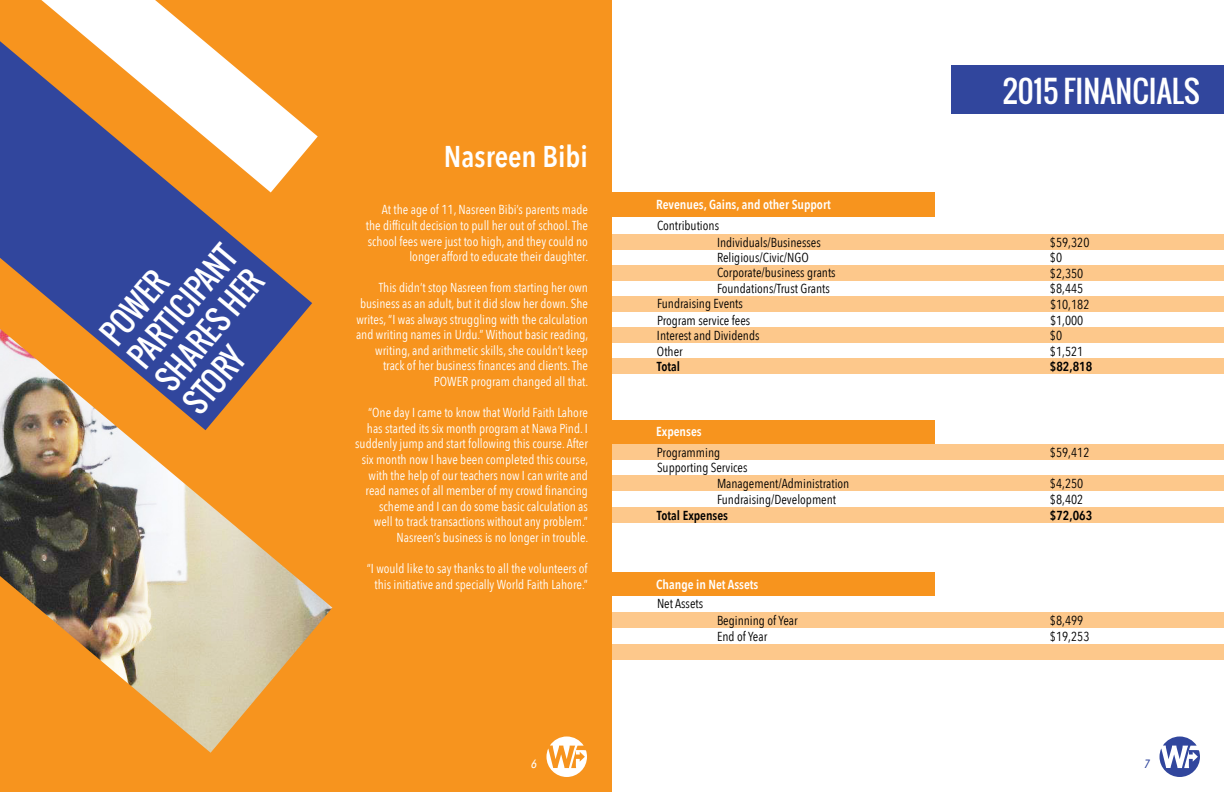
<style>
.page{position:relative;width:1224px;height:792px;background:#fff}
.page>*{position:absolute;margin:0;border:0;box-sizing:border-box;transform-origin:0 0}
.t1{font:30px/36px "Oswald";color:#fff}
.t2{font:600 30px "Avenir Next Condensed";color:#fff}
.t3{font:13px/15.6px "Avenir Next Condensed";color:#fff;text-align:right}
.t4{font:13px "Avenir Next Condensed";color:#000}
.t5{font:600 13px "Avenir Next Condensed";color:#fff}
.t6{font:600 13px "Avenir Next Condensed";color:#000}
.t7{font:italic 500 12px "Avenir Next Condensed";color:#fff}
.t8{font:italic 500 12px "Avenir Next Condensed";color:#31469d}
</style>
<div class="page">
<div style="left:0;top:0;width:612px;height:792px;background:#f7941e"></div>
<div style="left:612px;top:644px;width:612px;height:16px;background:#fdc88b"></div>
<div style="left:612px;top:507px;width:612px;height:16px;background:#fdc88b"></div>
<div style="left:612px;top:475px;width:612px;height:16px;background:#fdc88b"></div>
<div style="left:612px;top:444px;width:612px;height:16px;background:#fdc88b"></div>
<div style="left:612px;top:234px;width:612px;height:16px;background:#fdc88b"></div>
<div style="left:612px;top:328px;width:612px;height:15px;background:#fdc88b"></div>
<div style="left:612px;top:359px;width:612px;height:15px;background:#fdc88b"></div>
<div style="left:951px;top:66px;width:273px;height:48px;background:#31469d"></div>
<svg style="left:0;top:41px;width:312px;height:288px;fill:#31469d"></svg>
<img style="left:0;top:329px;width:332px;height:424px">
<svg style="left:41px;top:0;width:277px;height:192px"></svg>
<div style="left:612px;top:192px;width:323px;height:24px;background:#f7941e"></div>
<div style="left:612px;top:420px;width:323px;height:24px;background:#f7941e"></div>
<div style="left:611px;top:572px;width:324px;height:24px;background:#f7941e"></div>
<div style="left:612px;top:612px;width:612px;height:16px;background:#fdc88b"></div>
<div style="left:612px;top:296px;width:612px;height:16px;background:#fdc88b"></div>
<div style="left:612px;top:265px;width:612px;height:16px;background:#fdc88b"></div>
<svg style="left:1160px;top:736px;width:40px;height:41px"></svg>
<svg style="left:547px;top:736px;width:40px;height:41px"></svg>
<h1 class="t1" style="left:94px;top:328px;width:149px;rotate:-50deg">POWER<br>PARTICIPANT<br>SHARES HER<br>STORY</h1>
<h1 class="t2" style="left:444px;top:137px;width:146px">Nasreen Bibi</h1>
<p class="t3" style="left:366px;top:202px;width:224px">At the age of 11, Nasreen Bibi’s parents made the difficult decision to pull her out of school. The school fees were just too high, and they could no longer afford to educate their daughter.</p>
<p class="t3" style="left:356px;top:280px;width:234px">This didn’t stop Nasreen from starting her own business as an adult, but it did slow her down. She writes, “I was always struggling with the calculation and writing names in Urdu.” Without basic reading, writing, and arithmetic skills, she couldn’t keep track of her business finances and clients. The POWER program changed all that.</p>
<p class="t3" style="left:355px;top:405px;width:235px">“One day I came to know that World Faith Lahore has started its six month program at Nawa Pind. I suddenly jump and start following this course. After six month now I have been completed this course, with the help of our teachers now I can write and read names of all member of my crowd financing scheme and I can do some basic calculation as<br>well to track transactions without any problem.” Nasreen’s business is no longer in trouble.</p>
<p class="t3" style="left:367px;top:561px;width:223px;text-align:center">“I would like to say thanks to all the volunteers of this initiative and specially World Faith Lahore.”</p>
<p class="t5" style="left:656px;top:196px;width:176px">Revenues, Gains, and other Support</p>
<p class="t4" style="left:657px;top:217px;width:64px">Contributions</p>
<h1 class="t1" style="left:1003px;top:72px;width:199px">2015 FINANCIALS</h1>
<p class="t4" style="left:717px;top:234px;width:105px">Individuals/Businesses</p>
<p class="t4" style="left:1050px;top:234px;width:41px">$59,320</p>
<p class="t4" style="left:717px;top:249px;width:93px">Religious/Civic/NGO</p>
<p class="t4" style="left:1050px;top:249px;width:14px">$0</p>
<p class="t4" style="left:717px;top:264px;width:120px">Corporate/business grants</p>
<p class="t4" style="left:1050px;top:265px;width:35px">$2,350</p>
<p class="t4" style="left:717px;top:280px;width:114px">Foundations/Trust Grants</p>
<p class="t4" style="left:1050px;top:280px;width:35px">$8,445</p>
<p class="t4" style="left:657px;top:295px;width:87px">Fundraising Events</p>
<p class="t4" style="left:1050px;top:296px;width:41px">$10,182</p>
<p class="t4" style="left:657px;top:312px;width:95px">Program service fees</p>
<p class="t4" style="left:1050px;top:312px;width:35px">$1,000</p>
<p class="t4" style="left:657px;top:327px;width:104px">Interest and Dividends</p>
<p class="t4" style="left:1050px;top:327px;width:14px">$0</p>
<p class="t4" style="left:657px;top:343px;width:27px">Other</p>
<p class="t4" style="left:1050px;top:343px;width:35px">$1,521</p>
<p class="t6" style="left:657px;top:358px;width:25px">Total</p>
<p class="t6" style="left:1050px;top:358px;width:44px">$82,818</p>
<p class="t5" style="left:656px;top:423px;width:47px">Expenses</p>
<p class="t4" style="left:657px;top:444px;width:65px">Programming</p>
<p class="t4" style="left:1050px;top:444px;width:41px">$59,412</p>
<p class="t4" style="left:657px;top:459px;width:92px">Supporting Services</p>
<p class="t4" style="left:717px;top:475px;width:134px">Management/Administration</p>
<p class="t4" style="left:1050px;top:475px;width:35px">$4,250</p>
<p class="t4" style="left:717px;top:491px;width:121px">Fundraising/Development</p>
<p class="t4" style="left:1050px;top:491px;width:35px">$8,402</p>
<p class="t6" style="left:657px;top:507px;width:73px">Total Expenses</p>
<p class="t6" style="left:1050px;top:507px;width:44px">$72,063</p>
<p class="t5" style="left:656px;top:576px;width:104px">Change in Net Assets</p>
<p class="t4" style="left:657px;top:595px;width:48px">Net Assets</p>
<p class="t4" style="left:717px;top:612px;width:82px">Beginning of Year</p>
<p class="t4" style="left:1050px;top:612px;width:35px">$8,499</p>
<p class="t4" style="left:717px;top:628px;width:52px">End of Year</p>
<p class="t4" style="left:1050px;top:628px;width:41px">$19,253</p>
<p class="t7" style="left:531px;top:756px;width:7px">6</p>
<p class="t8" style="left:1144px;top:756px;width:7px">7</p>
</div>
